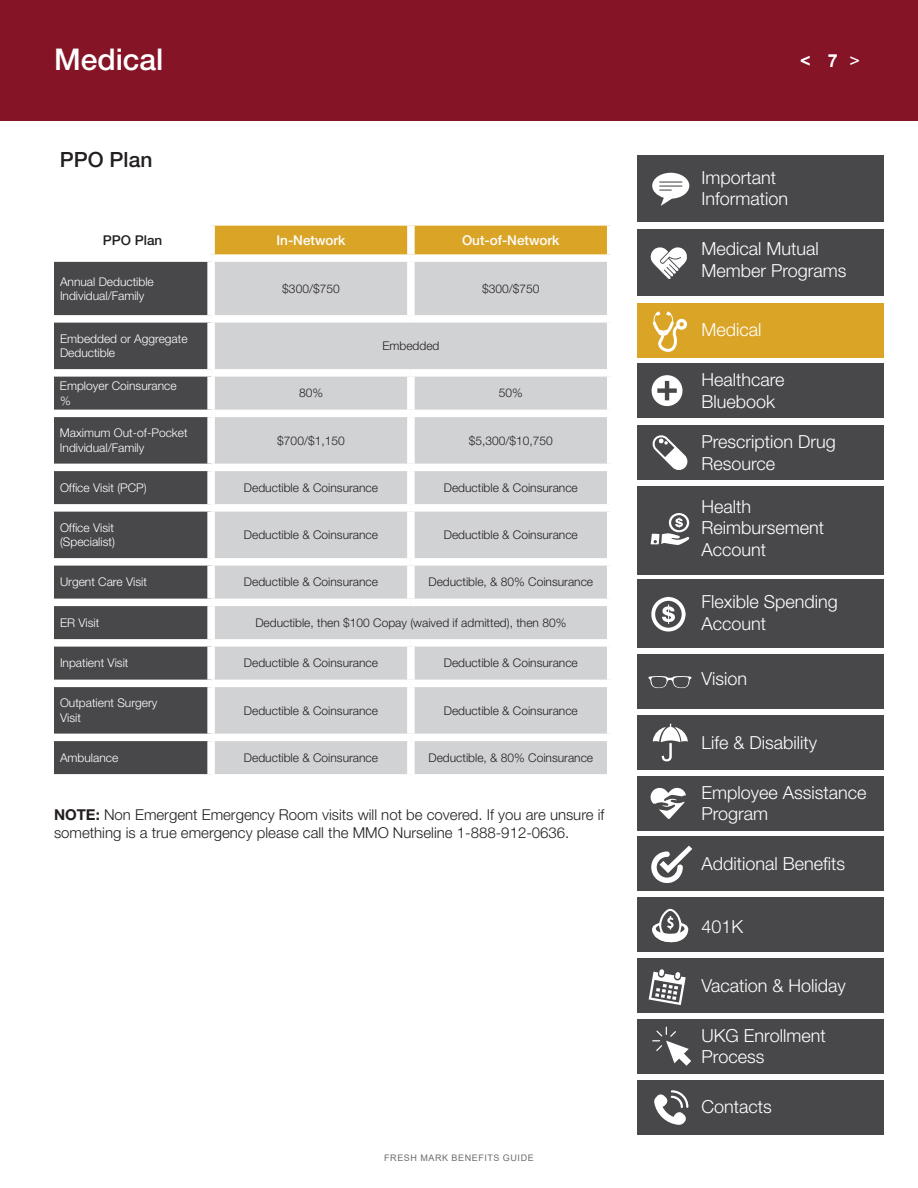
<style>
.page{position:relative;width:918px;height:1188px;background:#fff}
.page>*{position:absolute;margin:0;border:0;box-sizing:border-box;transform-origin:0 0}
.t1{font:500 30px "Helvetica Neue LT Pro";color:#fff}
.t2{font:500 21px "Helvetica Neue LT Pro";color:#231f20}
.t3{font:300 18px/21.6px "Helvetica Neue LT Pro";color:#fff}
.t4{font:700 18px "Arial";color:#fff}
.t5{font:300 15px/18px "Helvetica Neue LT Pro";color:#231f20}
.t6{font:500 13.5px "Helvetica Neue LT Pro";color:#fff}
.t7{font:500 13.5px "Helvetica Neue LT Pro";color:#231f20}
.t8{font:300 12px "Helvetica Neue LT Pro";color:#231f20}
.t9{font:300 12px/14.4px "Helvetica Neue LT Pro";color:#fff}
.t10{font:9px "Arial";letter-spacing:.065em;color:#6c6d70}
.s1{font-weight:700}
.s2{font-weight:400}
</style>
<div class="page">
<div style="left:0;top:0;width:918px;height:121px;background:#861427"></div>
<div style="left:215px;top:226px;width:392px;height:28px;background:#daa426"></div>
<div style="left:54px;top:262px;width:153px;height:512px;background:#48484b"></div>
<div style="left:215px;top:262px;width:392px;height:512px;background:#d1d2d4"></div>
<div style="left:407px;top:226px;width:8px;height:28px;background:#fff"></div>
<div style="left:407px;top:262px;width:8px;height:53px;background:#fff"></div>
<div style="left:54px;top:315px;width:157px;height:8px;background:#fff"></div>
<div style="left:211px;top:315px;width:200px;height:8px;background:#fff"></div>
<div style="left:411px;top:315px;width:203px;height:8px;background:#fff"></div>
<div style="left:54px;top:369px;width:157px;height:8px;background:#fff"></div>
<div style="left:211px;top:369px;width:200px;height:8px;background:#fff"></div>
<div style="left:411px;top:369px;width:203px;height:8px;background:#fff"></div>
<div style="left:407px;top:377px;width:8px;height:33px;background:#fff"></div>
<div style="left:54px;top:410px;width:157px;height:7px;background:#fff"></div>
<div style="left:211px;top:410px;width:200px;height:7px;background:#fff"></div>
<div style="left:411px;top:410px;width:203px;height:7px;background:#fff"></div>
<div style="left:407px;top:417px;width:8px;height:47px;background:#fff"></div>
<div style="left:54px;top:464px;width:157px;height:7px;background:#fff"></div>
<div style="left:211px;top:464px;width:200px;height:7px;background:#fff"></div>
<div style="left:411px;top:464px;width:203px;height:7px;background:#fff"></div>
<div style="left:407px;top:471px;width:8px;height:33px;background:#fff"></div>
<div style="left:54px;top:504px;width:157px;height:8px;background:#fff"></div>
<div style="left:211px;top:504px;width:200px;height:8px;background:#fff"></div>
<div style="left:411px;top:504px;width:203px;height:8px;background:#fff"></div>
<div style="left:407px;top:512px;width:8px;height:46px;background:#fff"></div>
<div style="left:54px;top:558px;width:157px;height:8px;background:#fff"></div>
<div style="left:211px;top:558px;width:200px;height:8px;background:#fff"></div>
<div style="left:411px;top:558px;width:203px;height:8px;background:#fff"></div>
<div style="left:407px;top:566px;width:8px;height:33px;background:#fff"></div>
<div style="left:54px;top:599px;width:157px;height:7px;background:#fff"></div>
<div style="left:211px;top:599px;width:200px;height:7px;background:#fff"></div>
<div style="left:411px;top:599px;width:203px;height:7px;background:#fff"></div>
<div style="left:54px;top:639px;width:157px;height:8px;background:#fff"></div>
<div style="left:211px;top:639px;width:200px;height:8px;background:#fff"></div>
<div style="left:411px;top:639px;width:203px;height:8px;background:#fff"></div>
<div style="left:407px;top:647px;width:8px;height:33px;background:#fff"></div>
<div style="left:54px;top:680px;width:157px;height:7px;background:#fff"></div>
<div style="left:211px;top:680px;width:200px;height:7px;background:#fff"></div>
<div style="left:411px;top:680px;width:203px;height:7px;background:#fff"></div>
<div style="left:407px;top:687px;width:8px;height:47px;background:#fff"></div>
<div style="left:54px;top:734px;width:157px;height:7px;background:#fff"></div>
<div style="left:211px;top:734px;width:200px;height:7px;background:#fff"></div>
<div style="left:411px;top:734px;width:203px;height:7px;background:#fff"></div>
<div style="left:407px;top:741px;width:8px;height:33px;background:#fff"></div>
<div style="left:637px;top:229px;width:247px;height:67px;background:#48484b"></div>
<div style="left:637px;top:155px;width:247px;height:67px;background:#48484b"></div>
<div style="left:637px;top:303px;width:247px;height:54px;background:#daa426"></div>
<div style="left:637px;top:363px;width:247px;height:55px;background:#48484b"></div>
<div style="left:637px;top:425px;width:247px;height:55px;background:#48484b"></div>
<div style="left:637px;top:486px;width:247px;height:88px;background:#48484b"></div>
<div style="left:637px;top:580px;width:247px;height:68px;background:#48484b"></div>
<div style="left:637px;top:715px;width:247px;height:54px;background:#48484b"></div>
<div style="left:637px;top:776px;width:247px;height:54px;background:#48484b"></div>
<div style="left:637px;top:897px;width:247px;height:55px;background:#48484b"></div>
<div style="left:637px;top:958px;width:247px;height:55px;background:#48484b"></div>
<div style="left:637px;top:1019px;width:247px;height:54px;background:#48484b"></div>
<div style="left:637px;top:1080px;width:247px;height:54px;background:#48484b"></div>
<div style="left:637px;top:837px;width:247px;height:54px;background:#48484b"></div>
<div style="left:637px;top:654px;width:247px;height:55px;background:#48484b"></div>
<svg style="left:653px;top:311px;width:34px;height:41px"></svg>
<svg style="left:648px;top:676px;width:44px;height:12px"></svg>
<svg style="left:653px;top:724px;width:35px;height:37px"></svg>
<svg style="left:650px;top:247px;width:37px;height:32px"></svg>
<svg style="left:651px;top:513px;width:38px;height:32px"></svg>
<svg style="left:652px;top:173px;width:37px;height:33px"></svg>
<svg style="left:654px;top:1090px;width:34px;height:35px"></svg>
<svg style="left:652px;top:435px;width:36px;height:35px"></svg>
<svg style="left:652px;top:908px;width:36px;height:35px"></svg>
<svg style="left:651px;top:597px;width:35px;height:35px"></svg>
<svg style="left:649px;top:969px;width:37px;height:36px"></svg>
<svg style="left:651px;top:846px;width:41px;height:37px"></svg>
<svg style="left:652px;top:375px;width:31px;height:31px"></svg>
<svg style="left:650px;top:787px;width:36px;height:32px"></svg>
<svg style="left:652px;top:1026px;width:39px;height:40px"></svg>
<p class="t1" style="left:54px;top:41px;width:111px">Medical</p>
<p class="t2" style="left:60px;top:147px;width:94px">PPO Plan</p>
<p class="t7" style="left:103px;top:232px;width:61px">PPO Plan</p>
<p class="t6" style="left:277px;top:232px;width:71px">In-Network</p>
<p class="t6" style="left:462px;top:232px;width:99px">Out-of-Network</p>
<p class="t9" style="left:60px;top:274px;width:95px">Annual Deductible<br>Individual/Family</p>
<p class="t8" style="left:282px;top:281px;width:59px">$300/$750</p>
<p class="t8" style="left:482px;top:281px;width:59px">$300/$750</p>
<p class="t9" style="left:60px;top:331px;width:129px">Embedded or Aggregate<br>Deductible</p>
<p class="t8" style="left:382px;top:339px;width:59px">Embedded</p>
<p class="t9" style="left:60px;top:378px;width:118px">Employer Coinsurance %</p>
<p class="t8" style="left:299px;top:386px;width:26px">80%</p>
<p class="t8" style="left:499px;top:386px;width:26px">50%</p>
<p class="t9" style="left:60px;top:426px;width:129px">Maximum Out-of-Pocket<br>Individual/Family</p>
<p class="t8" style="left:277px;top:433px;width:69px">$700/$1,150</p>
<p class="t8" style="left:469px;top:433px;width:86px">$5,300/$10,750</p>
<p class="t9" style="left:60px;top:480px;width:88px">Office Visit (PCP)</p>
<p class="t8" style="left:244px;top:480px;width:136px">Deductible &amp; Coinsurance</p>
<p class="t8" style="left:444px;top:480px;width:136px">Deductible &amp; Coinsurance</p>
<p class="t9" style="left:60px;top:520px;width:56px">Office Visit (Specialist)</p>
<p class="t8" style="left:244px;top:528px;width:136px">Deductible &amp; Coinsurance</p>
<p class="t8" style="left:444px;top:528px;width:136px">Deductible &amp; Coinsurance</p>
<p class="t9" style="left:60px;top:575px;width:88px">Urgent Care Visit</p>
<p class="t8" style="left:244px;top:575px;width:136px">Deductible &amp; Coinsurance</p>
<p class="t8" style="left:428px;top:575px;width:166px">Deductible, &amp; 80% Coinsurance</p>
<p class="t9" style="left:60px;top:615px;width:41px">ER Visit</p>
<p class="t8" style="left:255px;top:615px;width:312px">Deductible, then $100 Copay (waived if admitted), then 80%</p>
<p class="t9" style="left:60px;top:656px;width:70px">Inpatient Visit</p>
<p class="t8" style="left:244px;top:656px;width:136px">Deductible &amp; Coinsurance</p>
<p class="t8" style="left:444px;top:656px;width:136px">Deductible &amp; Coinsurance</p>
<p class="t9" style="left:60px;top:696px;width:99px">Outpatient Surgery<br>Visit</p>
<p class="t8" style="left:244px;top:703px;width:136px">Deductible &amp; Coinsurance</p>
<p class="t8" style="left:444px;top:703px;width:136px">Deductible &amp; Coinsurance</p>
<p class="t9" style="left:60px;top:750px;width:60px">Ambulance</p>
<p class="t8" style="left:244px;top:750px;width:136px">Deductible &amp; Coinsurance</p>
<p class="t8" style="left:428px;top:750px;width:166px">Deductible, &amp; 80% Coinsurance</p>
<p class="t5" style="left:54px;top:805px;width:552px"><span class="s1">NOTE:</span> Non Emergent Emergency Room visits will not be covered. If you are unsure if something is a true emergency please call the MMO Nurseline 1-888-912-0636.</p>
<p class="t10" style="left:384px;top:1152px;width:151px">FRESH MARK BENEFITS GUIDE</p>
<h3 class="t4" style="left:800px;top:48px;width:61px">&lt; 7 <span class="s2">&gt;</span></h3>
<p class="t3" style="left:702px;top:166px;width:76px">Important</p>
<p class="t3" style="left:702px;top:188px;width:88px">Information</p>
<p class="t3" style="left:702px;top:238px;width:119px">Medical Mutual</p>
<p class="t3" style="left:702px;top:259px;width:147px">Member Programs</p>
<p class="t3" style="left:702px;top:319px;width:62px">Medical</p>
<p class="t3" style="left:702px;top:369px;width:85px">Healthcare<br>Bluebook</p>
<p class="t3" style="left:702px;top:431px;width:136px">Prescription Drug<br>Resource</p>
<p class="t3" style="left:702px;top:495px;width:51px">Health</p>
<p class="t3" style="left:702px;top:517px;width:124px">Reimbursement</p>
<p class="t3" style="left:702px;top:539px;width:66px">Account</p>
<p class="t3" style="left:702px;top:591px;width:138px">Flexible Spending</p>
<p class="t3" style="left:702px;top:612px;width:66px">Account</p>
<p class="t3" style="left:702px;top:667px;width:47px">Vision</p>
<p class="t3" style="left:702px;top:731px;width:117px">Life &amp; Disability</p>
<p class="t3" style="left:702px;top:781px;width:167px">Employee Assistance<br>Program</p>
<p class="t3" style="left:702px;top:852px;width:145px">Additional Benefits</p>
<p class="t3" style="left:702px;top:915px;width:43px">401K</p>
<p class="t3" style="left:702px;top:974px;width:146px">Vacation &amp; Holiday</p>
<p class="t3" style="left:702px;top:1024px;width:126px">UKG Enrollment<br>Process</p>
<p class="t3" style="left:702px;top:1095px;width:72px">Contacts</p>
</div>
